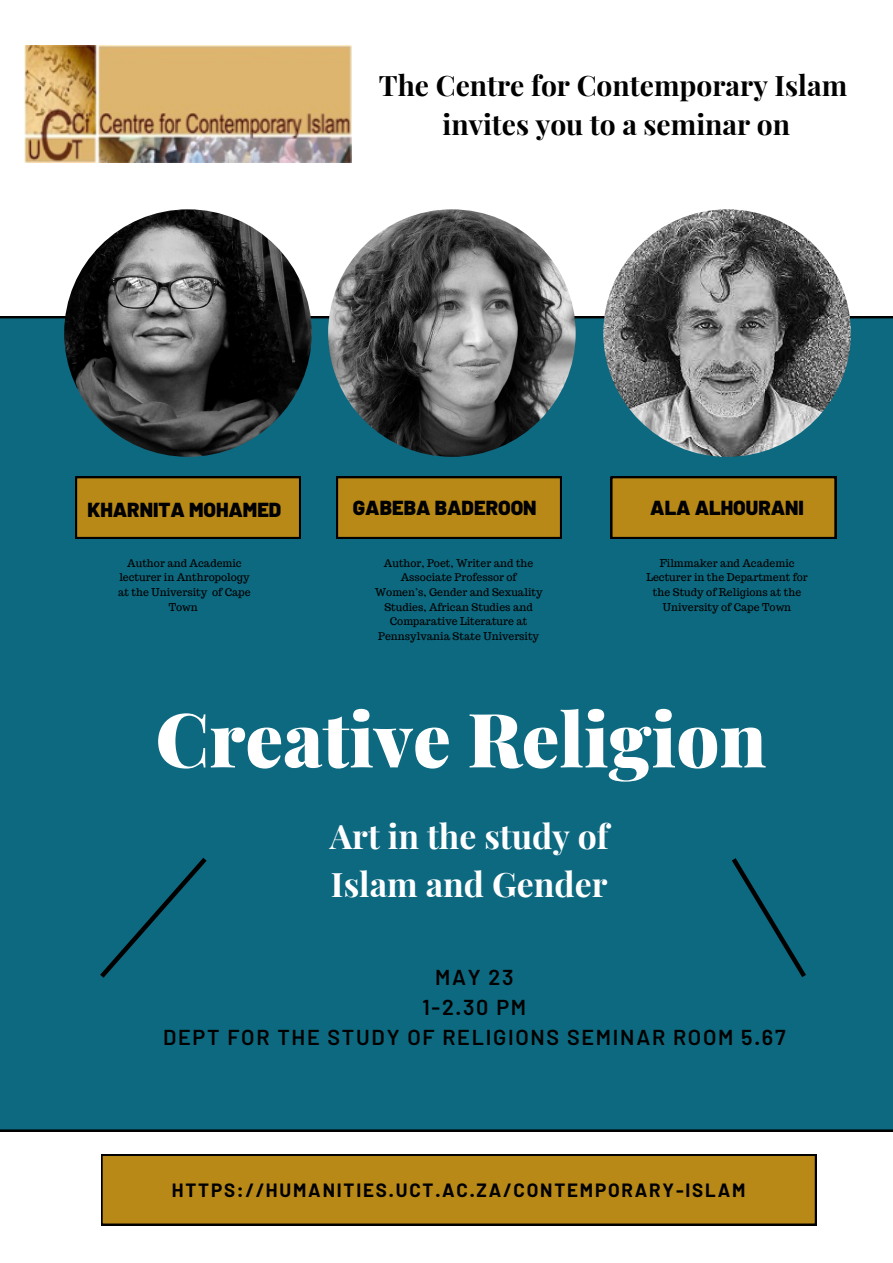
<style>
.page{position:relative;width:893px;height:1263px;background:#fff}
.page>*{position:absolute;margin:0;border:0;box-sizing:border-box;transform-origin:0 0}
.t1{font:900 75px "Playfair Display";color:#fff}
.t2{font:700 33.75px "Playfair Display";color:#fff}
.t3{font:700 28.2px "Playfair Display";color:#000}
.t4{font:600 21.52px "Barlow";letter-spacing:.08em;color:#000}
.t5{font:900 20.25px "Barlow";color:#000}
.t6{font:700 18.75px "Barlow";letter-spacing:.095em;color:#000}
.t7{font:10.5px/14.6px "Trocchi";color:#000;text-align:center}
</style>
<div class="page">
<div style="left:0;top:317px;width:893px;height:814px;background:#0c6980"></div>
<svg style="left:75px;top:477px;width:226px;height:61px;background:#ad8015"></svg>
<div style="left:101px;top:1154px;width:715px;height:71px;background:#b88917"></div>
<svg style="left:336px;top:477px;width:225px;height:61px;background:#ae8115"></svg>
<svg style="left:611px;top:477px;width:225px;height:61px;background:#ae8115"></svg>
<div style="left:95px;top:853px;width:116px;height:129px;background:#0c6980"></div>
<div style="left:727px;top:853px;width:83px;height:129px;background:#0c6980"></div>
<img style="left:603px;top:209px;width:248px;height:248px;border-radius:50%">
<img style="left:64px;top:209px;width:248px;height:248px;border-radius:50%">
<img style="left:328px;top:209px;width:247px;height:248px;border-radius:50%">
<img style="left:25px;top:46px;width:326px;height:116px">
<p class="t3" style="left:379px;top:65px;width:470px">The Centre for Contemporary Islam</p>
<p class="t3" style="left:442px;top:105px;width:349px">invites you to a seminar on</p>
<p class="t5" style="left:88px;top:497px;width:195px">KHARNITA MOHAMED</p>
<p class="t5" style="left:353px;top:495px;width:185px">GABEBA BADEROON</p>
<p class="t5" style="left:650px;top:495px;width:155px">ALA ALHOURANI</p>
<p class="t7" style="left:118px;top:555px;width:134px">Author and Academic lecturer in Anthropology at the University of Cape<br>Town</p>
<p class="t7" style="left:384px;top:555px;width:151px">Author, Poet, Writer and the<br>Associate Professor of</p>
<p class="t7" style="left:375px;top:585px;width:169px">Women’s, Gender and Sexuality<br>Studies, African Studies and<br>Comparative Literature at<br>Pennsylvania State University</p>
<p class="t7" style="left:646px;top:555px;width:163px">Filmmaker and Academic<br>Lecturer in the Department for the Study of Religions at the<br>University of Cape Town</p>
<p class="t1" style="left:155px;top:686px;width:612px">Creative Religion</p>
<p class="t2" style="left:330px;top:813px;width:281px">Art in the study of</p>
<p class="t2" style="left:331px;top:860px;width:278px">Islam and Gender</p>
<p class="t4" style="left:435px;top:963px;width:80px">MAY 23</p>
<p class="t4" style="left:422px;top:993px;width:105px">1-2.30 PM</p>
<p class="t4" style="left:163px;top:1023px;width:624px">DEPT FOR THE STUDY OF RELIGIONS SEMINAR ROOM 5.67</p>
<p class="t6" style="left:172px;top:1178px;width:575px">HTTPS://HUMANITIES.UCT.AC.ZA/CONTEMPORARY-ISLAM</p>
</div>
